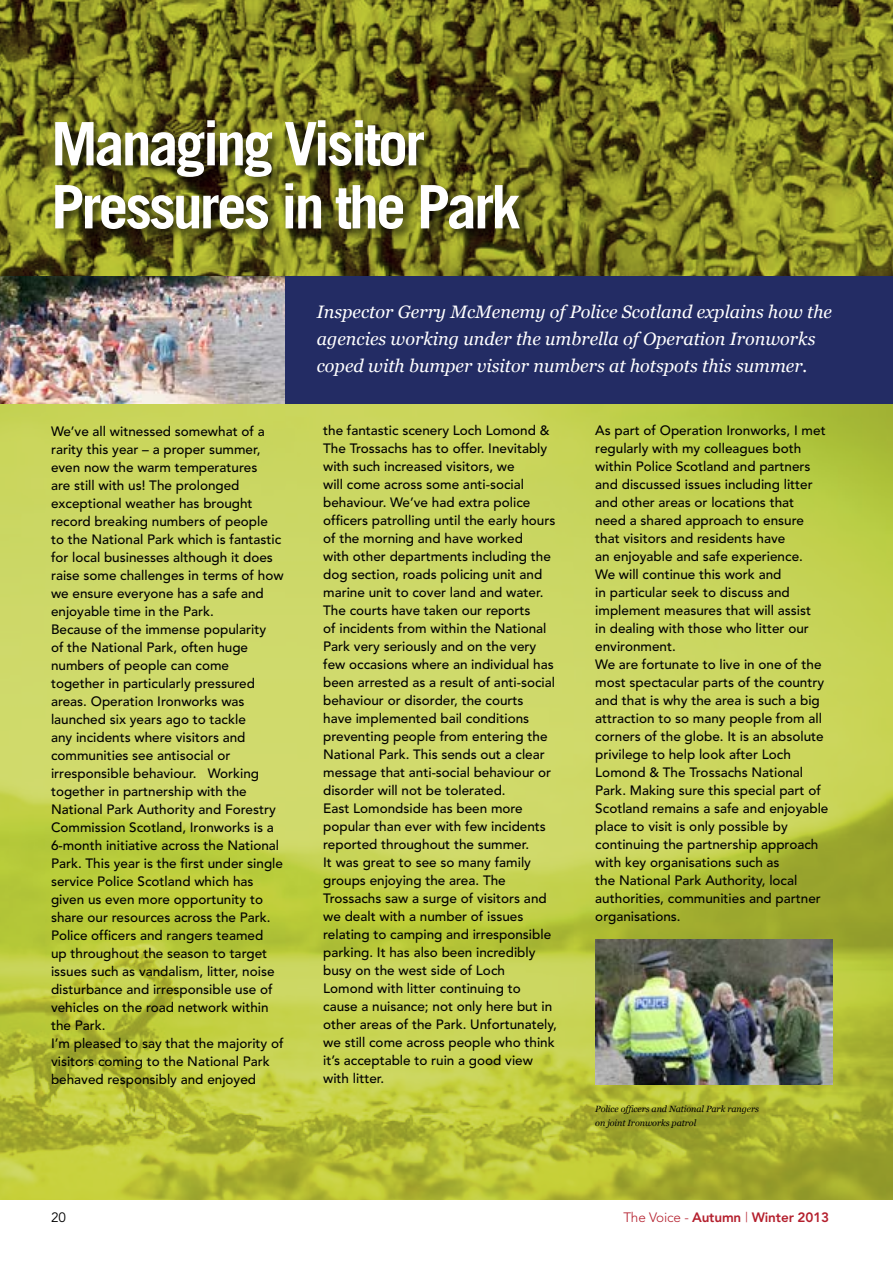
<style>
.page{position:relative;width:893px;height:1263px;background:#fff}
.page>*{position:absolute;margin:0;border:0;box-sizing:border-box;transform-origin:0 0}
.t1{font:700 60px/63px "Efact";letter-spacing:-.05em;color:#fff}
.t2{font:italic 18px/27px "Georgia";color:#fff}
.t3{font:500 13.5px/18px "Avenir";color:#000}
.t4{font:800 13.5px "Avenir";letter-spacing:-.01em;color:#b41f2d}
.t5{font:13.5px "Avenir";color:#000}
.t6{font:italic 9px/13.5px "Georgia";letter-spacing:-.01em;color:#000}
.s1{font-weight:300}
</style>
<div class="page">
<img style="left:0;top:404px;width:893px;height:795px">
<img style="left:0;top:0;width:893px;height:276px">
<div style="left:285px;top:276px;width:608px;height:128px;background:#232c64"></div>
<img style="left:0;top:276px;width:285px;height:128px">
<div style="left:54px;top:119px;width:480px;height:123px;background:#000;opacity:.75"></div>
<img style="left:595px;top:940px;width:238px;height:144px">
<h1 class="t1" style="left:51px;top:112px;width:471px">Managing Visitor<br>Pressures in the Park</h1>
<h2 class="t2" style="left:317px;top:298px;width:517px">Inspector Gerry McMenemy of Police Scotland explains how the agencies working under the umbrella of Operation Ironworks coped with bumper visitor numbers at hotspots this summer.</h2>
<p class="t3" style="left:51px;top:422px;width:234px">We’ve all witnessed somewhat of a rarity this year – a proper summer, even now the warm temperatures<br>are still with us! The prolonged exceptional weather has brought record breaking numbers of people to the National Park which is fantastic for local businesses although it does raise some challenges in terms of how we ensure everyone has a safe and enjoyable time in the Park.<br>Because of the immense popularity<br>of the National Park, often huge numbers of people can come together in particularly pressured areas. Operation Ironworks was launched six years ago to tackle<br>any incidents where visitors and communities see antisocial or irresponsible behaviour. Working together in partnership with the National Park Authority and Forestry Commission Scotland, Ironworks is a 6-month initiative across the National Park. This year is the first under single service Police Scotland which has given us even more opportunity to share our resources across the Park.<br>Police officers and rangers teamed<br>up throughout the season to target issues such as vandalism, litter, noise disturbance and irresponsible use of vehicles on the road network within the Park.<br>I’m pleased to say that the majority of visitors coming to the National Park behaved responsibly and enjoyed</p>
<p class="t3" style="left:323px;top:422px;width:235px">the fantastic scenery Loch Lomond &amp; The Trossachs has to offer. Inevitably with such increased visitors, we<br>will come across some anti-social behaviour. We’ve had extra police officers patrolling until the early hours of the morning and have worked<br>with other departments including the dog section, roads policing unit and marine unit to cover land and water.<br>The courts have taken our reports<br>of incidents from within the National Park very seriously and on the very few occasions where an individual has been arrested as a result of anti-social behaviour or disorder, the courts<br>have implemented bail conditions preventing people from entering the National Park. This sends out a clear message that anti-social behaviour or disorder will not be tolerated.<br>East Lomondside has been more popular than ever with few incidents reported throughout the summer.<br>It was great to see so many family groups enjoying the area. The Trossachs saw a surge of visitors and we dealt with a number of issues relating to camping and irresponsible parking. It has also been incredibly busy on the west side of Loch Lomond with litter continuing to cause a nuisance; not only here but in other areas of the Park. Unfortunately, we still come across people who think it’s acceptable to ruin a good view with litter.</p>
<p class="t3" style="left:595px;top:422px;width:235px">As part of Operation Ironworks, I met regularly with my colleagues both within Police Scotland and partners and discussed issues including litter and other areas or locations that<br>need a shared approach to ensure that visitors and residents have<br>an enjoyable and safe experience.<br>We will continue this work and<br>in particular seek to discuss and implement measures that will assist<br>in dealing with those who litter our environment.<br>We are fortunate to live in one of the most spectacular parts of the country and that is why the area is such a big attraction to so many people from all corners of the globe. It is an absolute privilege to help look after Loch Lomond &amp; The Trossachs National Park. Making sure this special part of Scotland remains a safe and enjoyable place to visit is only possible by continuing the partnership approach with key organisations such as<br>the National Park Authority, local authorities, communities and partner organisations.</p>
<p class="t6" style="left:595px;top:1102px;width:165px">Police officers and National Park rangers on joint Ironworks patrol</p>
<p class="t5" style="left:51px;top:1210px;width:17px">20</p>
<p class="t4" style="left:623px;top:1209px;width:207px"><span class="s1">The Voice -</span> Autumn <span class="s1">|</span> Winter 2013</p>
</div>
